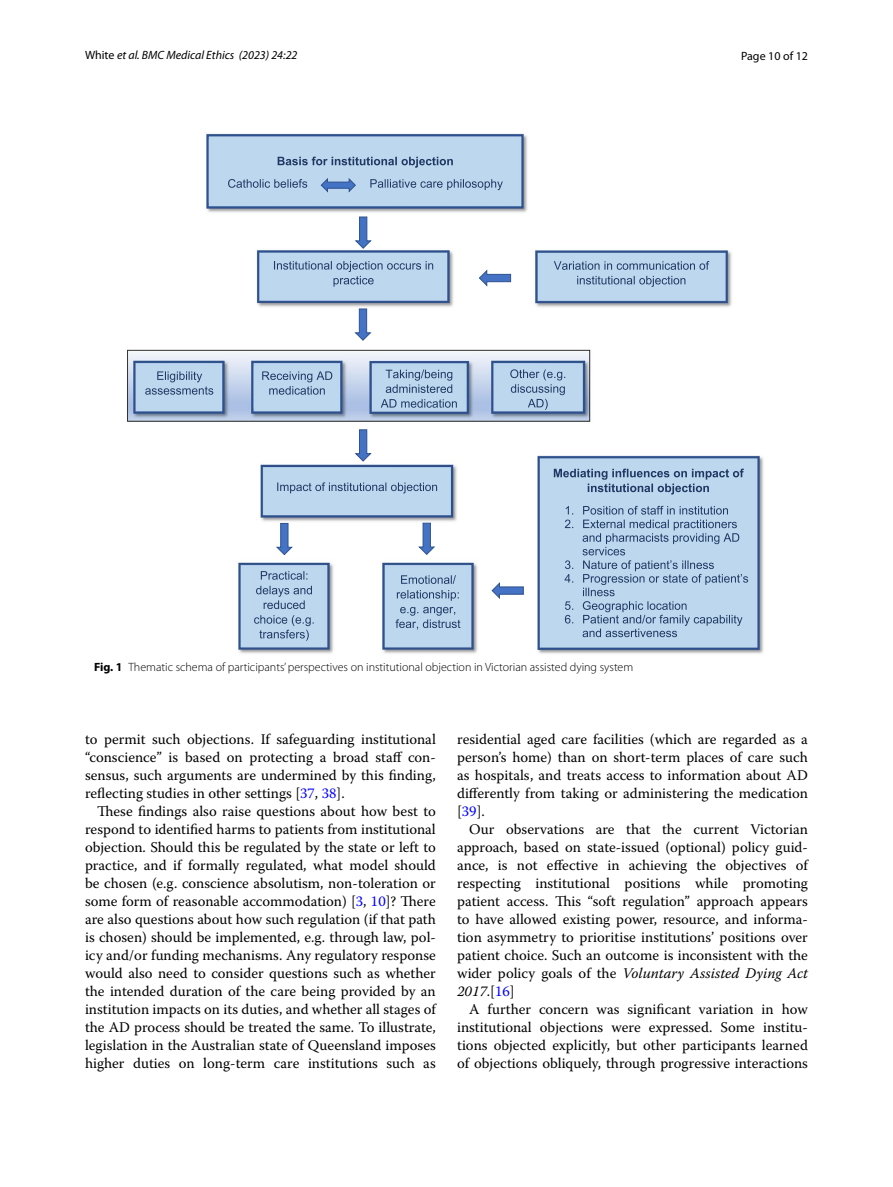
<style>
.page{position:relative;width:893px;height:1187px;background:#fff}
.page>*{position:absolute;margin:0;border:0;box-sizing:border-box;transform-origin:0 0}
.t1{font:14.7px/18px "Warnock Pro";color:#000;text-align:justify}
.t2{font:300 12px "Myriad Pro";color:#000}
.t3{font:italic 12px "Myriad Pro";color:#000}
.t4{font:12px "Myriad Pro";color:#000}
.s1{font-style:normal}
.s2{font-weight:700}
.s3{color:#00f}
.s4{font-style:italic}
</style>
<div class="page">
<img style="left:127px;top:133px;width:637px;height:521px">
<svg style="left:278px;top:157px;width:175px;height:11px;background:#8ca5c3"></svg>
<svg style="left:228px;top:179px;width:79px;height:9px"></svg>
<svg style="left:370px;top:179px;width:133px;height:11px"></svg>
<svg style="left:274px;top:261px;width:159px;height:25px;background:#a8c2dc"></svg>
<svg style="left:145px;top:371px;width:68px;height:23px;background:#9eb8d3"></svg>
<svg style="left:262px;top:371px;width:70px;height:23px;background:#9db6d2"></svg>
<svg style="left:386px;top:369px;width:66px;height:24px;background:#98b2ce"></svg>
<svg style="left:381px;top:399px;width:76px;height:8px"></svg>
<svg style="left:510px;top:369px;width:55px;height:41px;background:#a4bed8"></svg>
<svg style="left:277px;top:482px;width:160px;height:11px;background:#98b1cd"></svg>
<svg style="left:261px;top:571px;width:46px;height:8px"></svg>
<svg style="left:256px;top:585px;width:56px;height:24px"></svg>
<svg style="left:254px;top:615px;width:60px;height:25px"></svg>
<svg style="left:401px;top:575px;width:55px;height:9px"></svg>
<svg style="left:397px;top:590px;width:62px;height:10px"></svg>
<svg style="left:396px;top:607px;width:64px;height:22px"></svg>
<svg style="left:417px;top:522px;width:19px;height:33px"></svg>
<svg style="left:275px;top:522px;width:19px;height:34px"></svg>
<svg style="left:353px;top:216px;width:20px;height:33px"></svg>
<svg style="left:353px;top:429px;width:20px;height:33px"></svg>
<svg style="left:353px;top:308px;width:20px;height:33px"></svg>
<svg style="left:554px;top:468px;width:190px;height:26px;background:#9ab4d0"></svg>
<svg style="left:565px;top:506px;width:8px;height:22px"></svg>
<svg style="left:565px;top:560px;width:8px;height:22px"></svg>
<svg style="left:565px;top:601px;width:8px;height:22px"></svg>
<svg style="left:583px;top:506px;width:165px;height:131px;background:#a4bed8"></svg>
<svg style="left:491px;top:581px;width:33px;height:19px"></svg>
<svg style="left:320px;top:177px;width:37px;height:17px"></svg>
<svg style="left:554px;top:261px;width:155px;height:9px"></svg>
<svg style="left:577px;top:276px;width:108px;height:11px"></svg>
<svg style="left:478px;top:268px;width:34px;height:20px"></svg>
<p class="t3" style="left:85px;top:48px;width:214px"><span class="s1">White</span> et al. BMC Medical Ethics (2023) 24:22</p>
<p class="t4" style="left:741px;top:48px;width:68px">Page 10 of 12</p>
<p class="t2" style="left:94px;top:660px;width:541px"><span class="s2">Fig. 1</span> Thematic schema of participants’ perspectives on institutional objection in Victorian assisted dying system</p>
<p class="t1" style="left:85px;top:730px;width:352px">to permit such objections. If safeguarding institutional “conscience” is based on protecting a broad staff con&shy;sensus, such arguments are undermined by this finding, reflecting studies in other settings [<span class="s3">37</span>, <span class="s3">38</span>].</p>
<p class="t1" style="left:85px;top:802px;width:352px;text-indent:12px">These findings also raise questions about how best to respond to identified harms to patients from institutional objection. Should this be regulated by the state or left to practice, and if formally regulated, what model should be chosen (e.g. conscience absolutism, non-toleration or some form of reasonable accommodation) [<span class="s3">3</span>, <span class="s3">10</span>]? There are also questions about how such regulation (if that path is chosen) should be implemented, e.g. through law, pol&shy;icy and/or funding mechanisms. Any regulatory response would also need to consider questions such as whether the intended duration of the care being provided by an institution impacts on its duties, and whether all stages of the AD process should be treated the same. To illustrate, legislation in the Australian state of Queensland imposes higher duties on long-term care institutions such as</p>
<p class="t1" style="left:457px;top:730px;width:352px">residential aged care facilities (which are regarded as a person’s home) than on short-term places of care such as hospitals, and treats access to information about AD differently from taking or administering the medication [<span class="s3">39</span>].</p>
<p class="t1" style="left:457px;top:819px;width:352px;text-indent:12px">Our observations are that the current Victorian approach, based on state-issued (optional) policy guid&shy;ance, is not effective in achieving the objectives of respecting institutional positions while promoting patient access. This “soft regulation” approach appears to have allowed existing power, resource, and informa&shy;tion asymmetry to prioritise institutions’ positions over patient choice. Such an outcome is inconsistent with the wider policy goals of the <span class="s4">Voluntary Assisted Dying Act 2017</span>.[<span class="s3">16</span>]</p>
<p class="t1" style="left:457px;top:1000px;width:352px;text-indent:12px">A further concern was significant variation in how institutional objections were expressed. Some institu&shy;tions objected explicitly, but other participants learned of objections obliquely, through progressive interactions</p>
</div>
